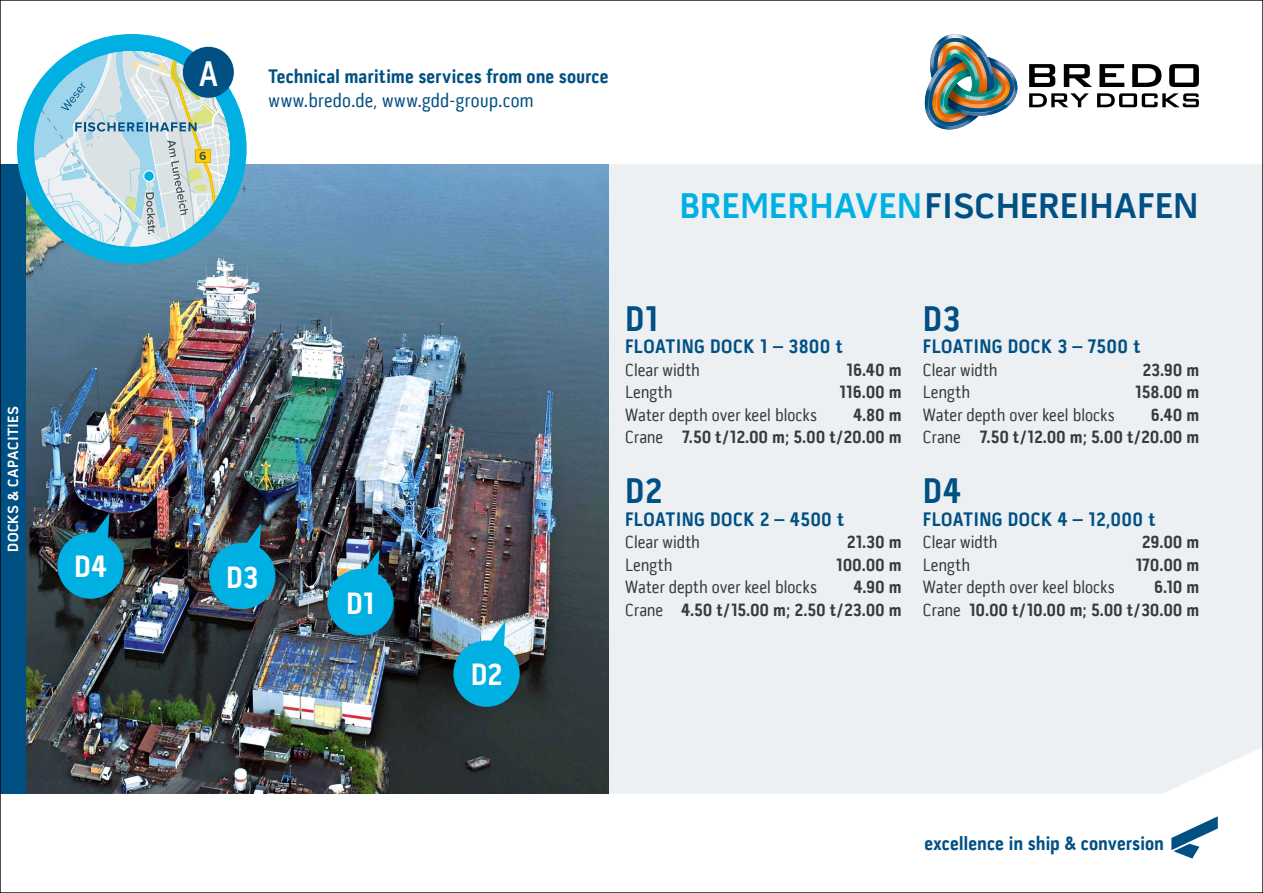
<style>
.page{position:relative;width:1263px;height:893px;background:#fff}
.page>*{position:absolute;margin:0;border:0;box-sizing:border-box;transform-origin:0 0}
.t1{font:700 36px "Pill Gothic 600 mg";letter-spacing:.01em;color:#005084}
.t2{font:700 36px "Pill Gothic 300 mg";letter-spacing:.015em;color:#005084}
.t3{font:600 36px "Pill Gothic 300 mg";color:#fff}
.t4{font:700 31.2px "Pill Gothic 300 mg";color:#fff}
.t5{font:700 19.8px "Pill Gothic 300 mg";letter-spacing:.01em;color:#005084}
.t6{font:19.8px "Pill Gothic 300 mg";letter-spacing:.01em;color:#005084}
.t7{font:700 18px/22.5px "Pill Gothic 300 mg";letter-spacing:-.01em;color:#383a3a;text-align:right}
.t8{font:18px "Pill Gothic 300 mg";letter-spacing:-.005em;color:#383a3a}
.t9{font:700 15px "Pill Gothic 600 mg";color:#fff}
.s1{color:#00b0e3}
.s2{font-weight:400}
</style>
<div class="page">
<div style="left:608px;top:164px;width:653px;height:629px;background:#ecf0f2"></div>
<svg style="left:1029px;top:93px;width:60px;height:14px"></svg>
<svg style="left:1097px;top:93px;width:102px;height:14px"></svg>
<svg style="left:1029px;top:64px;width:26px;height:23px"></svg>
<svg style="left:1064px;top:64px;width:28px;height:23px"></svg>
<svg style="left:1099px;top:64px;width:25px;height:23px"></svg>
<svg style="left:1132px;top:64px;width:29px;height:23px"></svg>
<svg style="left:1169px;top:64px;width:30px;height:23px"></svg>
<img style="left:924px;top:34px;width:94px;height:96px">
<svg style="left:1171px;top:816px;width:47px;height:42px"></svg>
<img style="left:26px;top:164px;width:582px;height:629px">
<div style="left:327px;top:569px;width:67px;height:66px;background:#00b0e3;border-radius:50%"></div>
<svg style="left:353px;top:549px;width:26px;height:26px"></svg>
<div style="left:453px;top:640px;width:67px;height:67px;background:#00b0e3;border-radius:50%"></div>
<svg style="left:479px;top:621px;width:26px;height:25px"></svg>
<div style="left:209px;top:543px;width:66px;height:66px;background:#00b0e3;border-radius:50%"></div>
<svg style="left:235px;top:523px;width:26px;height:26px"></svg>
<div style="left:57px;top:532px;width:67px;height:67px;background:#00b0e3;border-radius:50%"></div>
<svg style="left:83px;top:513px;width:26px;height:25px"></svg>
<div style="left:0;top:164px;width:26px;height:629px;background:#005084"></div>
<div style="left:17px;top:34px;width:230px;height:230px;background:#00b0e3;border-radius:50%"></div>
<svg style="left:34px;top:51px;width:196px;height:196px"></svg>
<div style="left:183px;top:47px;width:51px;height:51px;background:#005084;border-radius:50%"></div>
<p class="t9" style="left:4px;top:552px;width:146px;rotate:-90deg">DOCKS &amp; CAPACITIES</p>
<h2 class="t4" style="left:74px;top:547px;width:34px">D4</h2>
<h1 class="t3" style="left:199px;top:52px;width:21px">A</h1>
<p class="t5" style="left:269px;top:64px;width:342px">Technical maritime services from one source</p>
<p class="t6" style="left:269px;top:89px;width:267px">www.bredo.de, www.gdd-group.com</p>
<h1 class="t1" style="left:680px;top:184px;width:520px"><span class="s1">BREMERHAVEN</span>FISCHEREIHAFEN</h1>
<h2 class="t4" style="left:226px;top:558px;width:34px">D3</h2>
<h2 class="t4" style="left:346px;top:584px;width:30px">D1</h2>
<h2 class="t4" style="left:471px;top:655px;width:33px">D2</h2>
<h1 class="t2" style="left:625px;top:296px;width:35px">D1</h1>
<p class="t5" style="left:625px;top:334px;width:219px">FLOATING DOCK 1 – 3800 t</p>
<p class="t8" style="left:625px;top:359px;width:76px">Clear width</p>
<p class="t7" style="left:846px;top:358px;width:57px">16.40 m</p>
<p class="t8" style="left:625px;top:381px;width:49px">Length</p>
<p class="t7" style="left:839px;top:381px;width:64px">116.00 m</p>
<p class="t8" style="left:625px;top:404px;width:193px">Water depth over keel blocks</p>
<p class="t7" style="left:625px;top:403px;width:278px">4.80 m<br><span class="s2">Crane</span> 7.50 t/12.00 m; 5.00 t/20.00 m</p>
<h1 class="t2" style="left:625px;top:469px;width:38px">D2</h1>
<p class="t5" style="left:625px;top:507px;width:221px">FLOATING DOCK 2 – 4500 t</p>
<p class="t8" style="left:625px;top:531px;width:76px">Clear width</p>
<p class="t7" style="left:847px;top:531px;width:56px">21.30 m</p>
<p class="t8" style="left:625px;top:554px;width:49px">Length</p>
<p class="t7" style="left:836px;top:553px;width:67px">100.00 m</p>
<p class="t8" style="left:625px;top:576px;width:193px">Water depth over keel blocks</p>
<p class="t7" style="left:625px;top:576px;width:278px">4.90 m<br><span class="s2">Crane</span> 4.50 t/15.00 m; 2.50 t/23.00 m</p>
<h1 class="t2" style="left:923px;top:296px;width:39px">D3</h1>
<p class="t5" style="left:923px;top:334px;width:219px">FLOATING DOCK 3 – 7500 t</p>
<p class="t8" style="left:923px;top:359px;width:76px">Clear width</p>
<p class="t7" style="left:1142px;top:358px;width:58px">23.90 m</p>
<p class="t8" style="left:923px;top:381px;width:49px">Length</p>
<p class="t7" style="left:1135px;top:381px;width:66px">158.00 m</p>
<p class="t8" style="left:923px;top:404px;width:193px">Water depth over keel blocks</p>
<p class="t7" style="left:923px;top:403px;width:278px">6.40 m<br><span class="s2">Crane</span> 7.50 t/12.00 m; 5.00 t/20.00 m</p>
<h1 class="t2" style="left:923px;top:469px;width:40px">D4</h1>
<p class="t5" style="left:923px;top:507px;width:234px">FLOATING DOCK 4 – 12,000 t</p>
<p class="t8" style="left:923px;top:531px;width:76px">Clear width</p>
<p class="t7" style="left:1142px;top:531px;width:59px">29.00 m</p>
<p class="t8" style="left:923px;top:554px;width:49px">Length</p>
<p class="t7" style="left:1135px;top:553px;width:65px">170.00 m</p>
<p class="t8" style="left:923px;top:576px;width:193px">Water depth over keel blocks</p>
<p class="t7" style="left:923px;top:576px;width:278px">6.10 m<br><span class="s2">Crane</span> 10.00 t/10.00 m; 5.00 t/30.00 m</p>
<p class="t5" style="left:924px;top:831px;width:241px">excellence in ship &amp; conversion</p>
</div>
